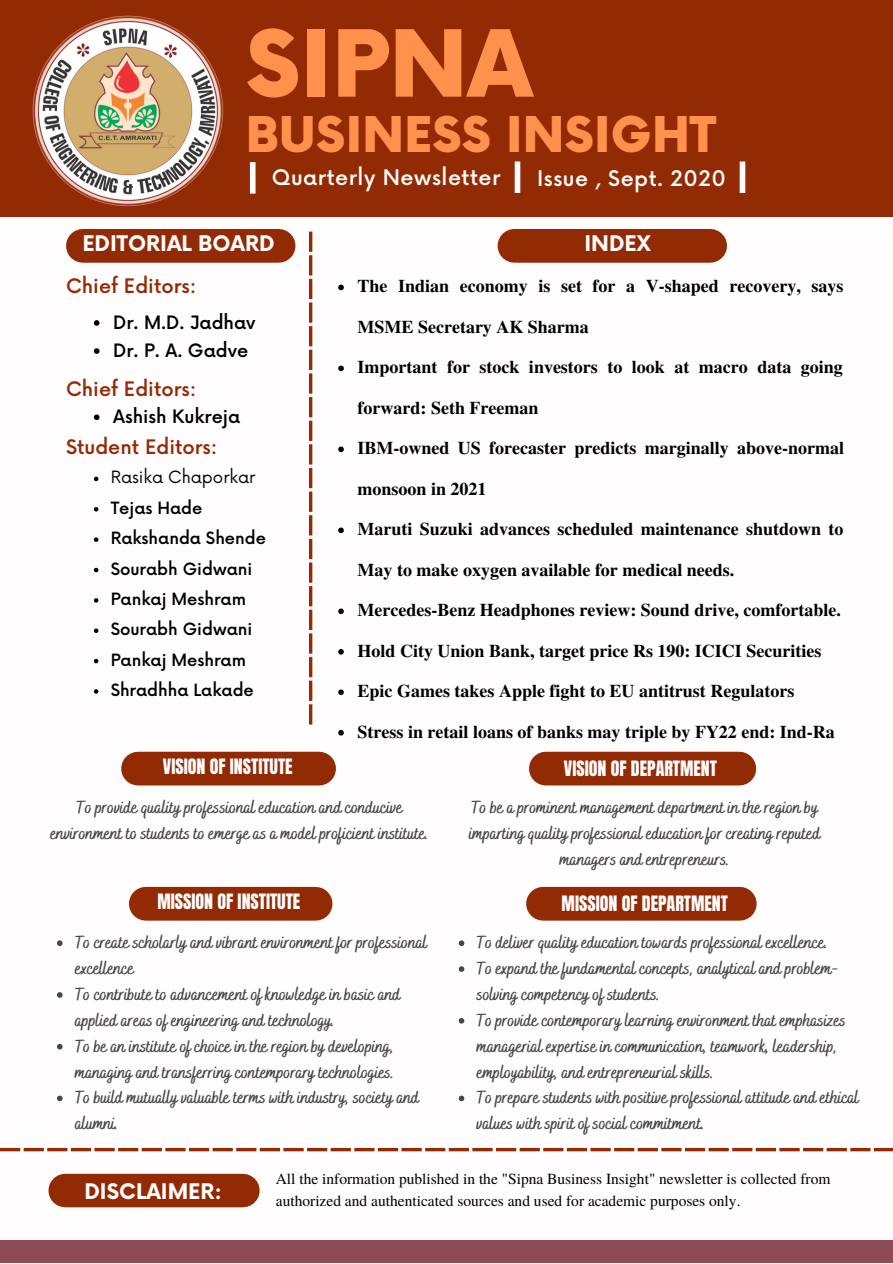
<style>
.page{position:relative;width:893px;height:1264px;background:#fff}
.page>*{position:absolute;margin:0;border:0;box-sizing:border-box;transform-origin:0 0}
.t1{font:900 89.85px "Now";letter-spacing:.005em;color:#ff914d}
.t2{font:900 48px "Now";letter-spacing:.005em;color:#ff914d}
.t3{font:500 21px "Now";letter-spacing:.025em;color:#fffdfd}
.t4{font:700 21px "Now";color:#fffdfd}
.t5{font:500 19.5px "Now";color:#922a04}
.t6{font:700 18px/25.8px "Bakerie Smooth";color:#4a454b;text-align:center}
.t7{font:700 18px "Te X Gyre Termes";color:#000}
.t8{font:18px "Anton";color:#fffdfd}
.t9{font:500 18px/28px "Now";color:#000}
.t10{font:500 16.5px/30.3px "Now";color:#000}
.t11{font:16.5px "Now";color:#000}
.t12{font:15.45px/22.5px "Te X Gyre Termes";color:#000}
</style>
<div class="page">
<div style="left:0;top:0;width:892px;height:216px;background:#922a04"></div>
<div style="left:0;top:1240px;width:892px;height:22px;background:#8d4b55"></div>
<img style="left:33px;top:16px;width:190px;height:190px;border-radius:50%">
<div style="left:514px;top:161px;width:6px;height:32px;background:#fffdfd"></div>
<div style="left:250px;top:162px;width:5px;height:32px;background:#fffdfd"></div>
<div style="left:739px;top:161px;width:6px;height:32px;background:#fffdfd"></div>
<div style="left:514px;top:229px;width:196px;height:34px;background:#922a04"></div>
<div style="left:65px;top:1173px;width:178px;height:34px;background:#922a04"></div>
<svg style="left:94px;top:320px;width:5px;height:6px"></svg>
<svg style="left:94px;top:348px;width:5px;height:6px"></svg>
<hr style="left:309px;top:704px;width:3px;height:20px;background:#922a04">
<hr style="left:309px;top:680px;width:3px;height:21px;background:#922a04">
<hr style="left:309px;top:657px;width:3px;height:20px;background:#922a04">
<hr style="left:309px;top:633px;width:3px;height:20px;background:#922a04">
<hr style="left:309px;top:609px;width:3px;height:21px;background:#922a04">
<hr style="left:309px;top:586px;width:3px;height:20px;background:#922a04">
<hr style="left:309px;top:562px;width:3px;height:20px;background:#922a04">
<hr style="left:309px;top:539px;width:3px;height:20px;background:#922a04">
<hr style="left:309px;top:515px;width:3px;height:20px;background:#922a04">
<hr style="left:309px;top:491px;width:3px;height:21px;background:#922a04">
<hr style="left:309px;top:468px;width:3px;height:20px;background:#922a04">
<hr style="left:309px;top:444px;width:3px;height:20px;background:#922a04">
<hr style="left:309px;top:420px;width:3px;height:21px;background:#922a04">
<hr style="left:309px;top:397px;width:3px;height:20px;background:#922a04">
<hr style="left:309px;top:373px;width:3px;height:20px;background:#922a04">
<hr style="left:309px;top:350px;width:3px;height:20px;background:#922a04">
<hr style="left:309px;top:326px;width:3px;height:20px;background:#922a04">
<hr style="left:309px;top:302px;width:3px;height:21px;background:#922a04">
<hr style="left:309px;top:279px;width:3px;height:20px;background:#922a04">
<hr style="left:309px;top:255px;width:3px;height:20px;background:#922a04">
<hr style="left:309px;top:231px;width:3px;height:21px;background:#922a04">
<svg style="left:94px;top:476px;width:4px;height:5px"></svg>
<svg style="left:94px;top:507px;width:4px;height:4px"></svg>
<svg style="left:94px;top:537px;width:4px;height:5px"></svg>
<svg style="left:94px;top:567px;width:4px;height:5px"></svg>
<svg style="left:94px;top:598px;width:4px;height:4px"></svg>
<svg style="left:94px;top:628px;width:4px;height:5px"></svg>
<svg style="left:94px;top:659px;width:4px;height:4px"></svg>
<svg style="left:94px;top:689px;width:4px;height:4px"></svg>
<svg style="left:94px;top:414px;width:5px;height:6px"></svg>
<svg style="left:338px;top:284px;width:6px;height:6px"></svg>
<svg style="left:338px;top:365px;width:6px;height:6px"></svg>
<svg style="left:338px;top:446px;width:6px;height:6px"></svg>
<svg style="left:338px;top:527px;width:6px;height:6px"></svg>
<svg style="left:338px;top:608px;width:6px;height:6px"></svg>
<svg style="left:338px;top:649px;width:6px;height:5px"></svg>
<svg style="left:338px;top:689px;width:6px;height:6px"></svg>
<svg style="left:338px;top:730px;width:6px;height:5px"></svg>
<div style="left:543px;top:886px;width:196px;height:34px;background:#922a04"></div>
<div style="left:546px;top:751px;width:193px;height:34px;background:#922a04"></div>
<div style="left:146px;top:886px;width:169px;height:34px;background:#922a04"></div>
<svg style="left:57px;top:940px;width:6px;height:6px"></svg>
<svg style="left:57px;top:992px;width:6px;height:5px"></svg>
<svg style="left:57px;top:1043px;width:6px;height:6px"></svg>
<svg style="left:57px;top:1095px;width:6px;height:6px"></svg>
<svg style="left:458px;top:940px;width:6px;height:6px"></svg>
<svg style="left:458px;top:966px;width:6px;height:5px"></svg>
<svg style="left:458px;top:1018px;width:6px;height:5px"></svg>
<svg style="left:458px;top:1095px;width:6px;height:6px"></svg>
<svg style="left:0;top:1147px;width:20px;height:4px"></svg>
<svg style="left:24px;top:1147px;width:20px;height:4px"></svg>
<svg style="left:47px;top:1147px;width:20px;height:4px"></svg>
<svg style="left:71px;top:1147px;width:20px;height:4px"></svg>
<svg style="left:94px;top:1147px;width:21px;height:4px"></svg>
<svg style="left:118px;top:1147px;width:20px;height:4px"></svg>
<svg style="left:142px;top:1147px;width:20px;height:4px"></svg>
<svg style="left:165px;top:1147px;width:20px;height:4px"></svg>
<svg style="left:189px;top:1147px;width:20px;height:4px"></svg>
<svg style="left:212px;top:1147px;width:21px;height:4px"></svg>
<svg style="left:236px;top:1147px;width:20px;height:4px"></svg>
<svg style="left:260px;top:1147px;width:20px;height:4px"></svg>
<svg style="left:283px;top:1147px;width:20px;height:4px"></svg>
<svg style="left:307px;top:1147px;width:20px;height:4px"></svg>
<svg style="left:330px;top:1147px;width:21px;height:4px"></svg>
<svg style="left:354px;top:1147px;width:20px;height:4px"></svg>
<svg style="left:378px;top:1147px;width:20px;height:4px"></svg>
<svg style="left:401px;top:1147px;width:21px;height:4px"></svg>
<svg style="left:425px;top:1147px;width:20px;height:4px"></svg>
<svg style="left:448px;top:1147px;width:21px;height:4px"></svg>
<svg style="left:472px;top:1147px;width:20px;height:4px"></svg>
<svg style="left:496px;top:1147px;width:20px;height:4px"></svg>
<svg style="left:519px;top:1147px;width:21px;height:4px"></svg>
<svg style="left:543px;top:1147px;width:20px;height:4px"></svg>
<svg style="left:567px;top:1147px;width:20px;height:4px"></svg>
<svg style="left:590px;top:1147px;width:20px;height:4px"></svg>
<svg style="left:614px;top:1147px;width:20px;height:4px"></svg>
<svg style="left:637px;top:1147px;width:21px;height:4px"></svg>
<svg style="left:661px;top:1147px;width:20px;height:4px"></svg>
<svg style="left:685px;top:1147px;width:20px;height:4px"></svg>
<svg style="left:708px;top:1147px;width:20px;height:4px"></svg>
<svg style="left:732px;top:1147px;width:20px;height:4px"></svg>
<svg style="left:755px;top:1147px;width:21px;height:4px"></svg>
<svg style="left:779px;top:1147px;width:20px;height:4px"></svg>
<svg style="left:803px;top:1147px;width:20px;height:4px"></svg>
<svg style="left:826px;top:1147px;width:20px;height:4px"></svg>
<svg style="left:850px;top:1147px;width:20px;height:4px"></svg>
<svg style="left:873px;top:1147px;width:19px;height:4px"></svg>
<div style="left:83px;top:229px;width:195px;height:34px;background:#922a04"></div>
<div style="left:138px;top:751px;width:181px;height:34px;background:#922a04"></div>
<h1 class="t1" style="left:246px;top:16px;width:288px">SIPNA</h1>
<h2 class="t2" style="left:246px;top:109px;width:471px">BUSINESS INSIGHT</h2>
<p class="t3" style="left:272px;top:166px;width:230px">Quarterly Newsletter</p>
<p class="t3" style="left:537px;top:167px;width:190px">Issue , Sept. 2020</p>
<p class="t4" style="left:82px;top:232px;width:194px">EDITORIAL BOARD</p>
<p class="t5" style="left:66px;top:275px;width:132px">Chief Editors:</p>
<p class="t9" style="left:113px;top:310px;width:144px">Dr. M.D. Jadhav<br>Dr. P. A. Gadve</p>
<p class="t5" style="left:66px;top:378px;width:132px">Chief Editors:</p>
<p class="t9" style="left:113px;top:404px;width:129px">Ashish Kukreja</p>
<p class="t5" style="left:66px;top:436px;width:153px">Student Editors:</p>
<p class="t11" style="left:111px;top:468px;width:146px">Rasika Chaporkar</p>
<p class="t10" style="left:111px;top:493px;width:157px">Tejas Hade<br>Rakshanda Shende<br>Sourabh Gidwani<br>Pankaj Meshram<br>Sourabh Gidwani<br>Pankaj Meshram<br>Shradhha Lakade</p>
<p class="t4" style="left:584px;top:232px;width:68px">INDEX</p>
<p class="t7" style="left:357px;top:272px;width:487px">The Indian economy is set for a V-shaped recovery, says</p>
<p class="t7" style="left:357px;top:313px;width:233px">MSME Secretary AK Sharma</p>
<p class="t7" style="left:357px;top:353px;width:487px">Important for stock investors to look at macro data going</p>
<p class="t7" style="left:357px;top:394px;width:182px">forward: Seth Freeman</p>
<p class="t7" style="left:357px;top:434px;width:488px">IBM-owned US forecaster predicts marginally above-normal</p>
<p class="t7" style="left:357px;top:475px;width:130px">monsoon in 2021</p>
<p class="t7" style="left:357px;top:515px;width:487px">Maruti Suzuki advances scheduled maintenance shutdown to</p>
<p class="t7" style="left:357px;top:555px;width:378px">May to make oxygen available for medical needs.</p>
<p class="t7" style="left:357px;top:596px;width:485px">Mercedes-Benz Headphones review: Sound drive, comfortable.</p>
<p class="t7" style="left:357px;top:636px;width:465px">Hold City Union Bank, target price Rs 190: ICICI Securities</p>
<p class="t7" style="left:357px;top:677px;width:438px">Epic Games takes Apple fight to EU antitrust Regulators</p>
<p class="t7" style="left:357px;top:717px;width:479px">Stress in retail loans of banks may triple by FY22 end: Ind-Ra</p>
<p class="t8" style="left:163px;top:753px;width:131px">VISION OF INSTITUTE</p>
<p class="t6" style="left:50px;top:795px;width:380px">To provide quality professional education and conducive environment to students to emerge as a model proficient institute.</p>
<p class="t8" style="left:564px;top:755px;width:155px">VISION OF DEPARTMENT</p>
<p class="t6" style="left:469px;top:795px;width:352px">To be a prominent management department in the region by imparting quality professional education for creating reputed managers and entrepreneurs.</p>
<p class="t8" style="left:157px;top:889px;width:144px">MISSION OF INSTITUTE</p>
<p class="t6" style="left:75px;top:930px;width:353px;text-align:left">To create scholarly and vibrant environment for professional excellence<br>To contribute to advancement of knowledge in basic and applied areas of engineering and technology.<br>To be an institute of choice in the region by developing, managing and transferring contemporary technologies.<br>To build mutually valuable terms with industry, society and alumni.</p>
<p class="t6" style="left:477px;top:930px;width:383px;text-align:left">To deliver quality education towards professional excellence.<br>To expand the fundamental concepts, analytical and problem&shy;solving competency of students.<br>To provide contemporary learning environment that emphasizes managerial expertise in communication, teamwork, leadership, employability, and entrepreneurial skills.<br>To prepare students with positive professional attitude and ethical values with spirit of social commitment.</p>
<p class="t8" style="left:561px;top:890px;width:168px">MISSION OF DEPARTMENT</p>
<p class="t4" style="left:84px;top:1179px;width:139px">DISCLAIMER:</p>
<p class="t12" style="left:276px;top:1166px;width:556px">All the information published in the "Sipna Business Insight" newsletter is collected from authorized and authenticated sources and used for academic purposes only.</p>
</div>
